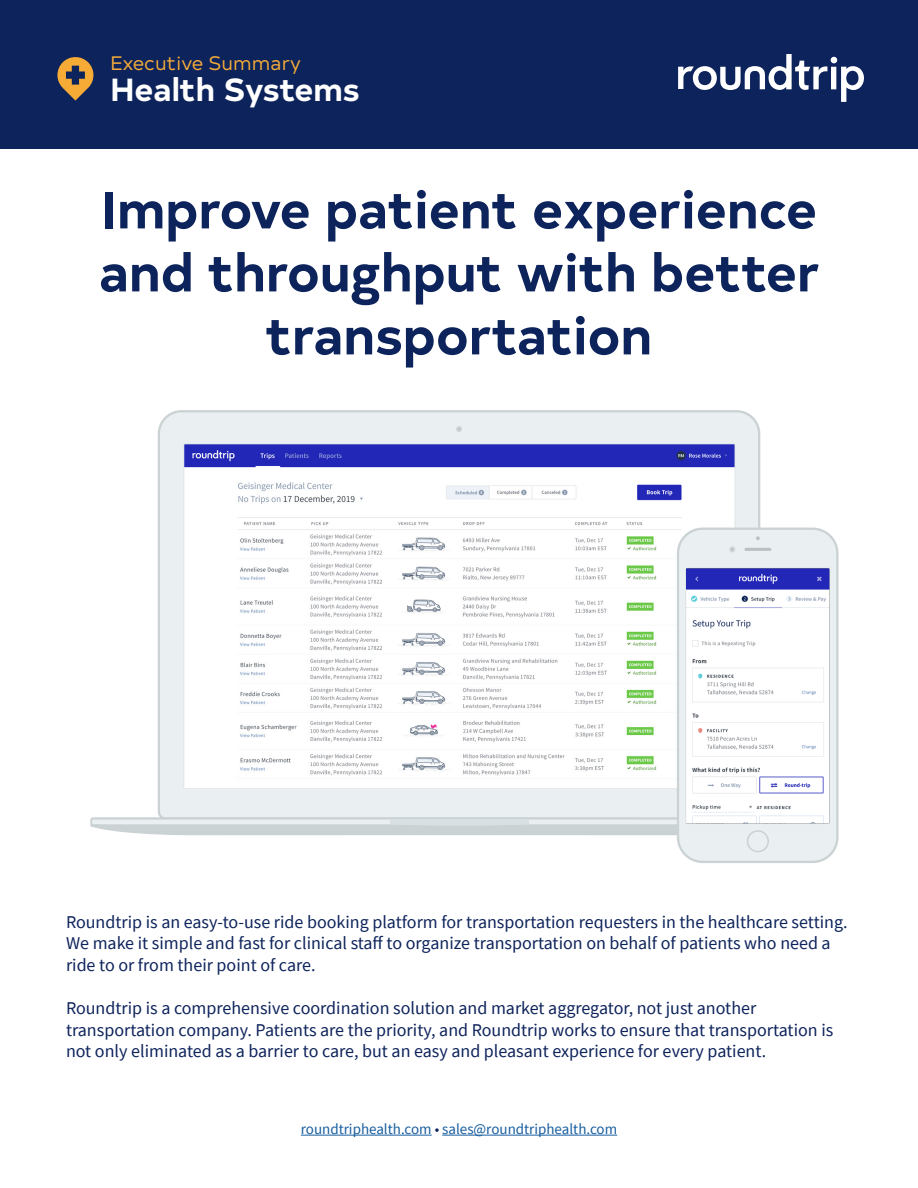
<style>
.page{position:relative;width:918px;height:1188px;background:#fff}
.page>*{position:absolute;margin:0;border:0;box-sizing:border-box;transform-origin:0 0}
.t1{font:700 52.5px/63px "Typold";color:#0d235b;text-align:center}
.t2{font:700 31.95px "Typold";color:#fff}
.t3{font:19.5px "Typold";color:#f8ad38}
.t4{font:18px/21.6px "Source Sans Pro";color:#0d235b}
.t5{font:15px "Source Sans Pro";color:#175d9e}
.s1{color:#0d235b}
</style>
<div class="page">
<svg style="left:157px;top:410px;width:604px;height:158px;background:#e7ecee"></svg>
<svg style="left:456px;top:426px;width:6px;height:6px"></svg>
<img style="left:184px;top:444px;width:551px;height:124px">
<div style="left:678px;top:529px;width:158px;height:331px;background:#eaeff1"></div>
<div style="left:677px;top:528px;width:162px;height:335px;border:2px solid #cbd2d4;border-radius:25px"></div>
<hr style="left:745px;top:548px;width:26px;height:3px;background:#bac1c3">
<svg style="left:729px;top:546px;width:6px;height:6px"></svg>
<svg style="left:756px;top:536px;width:4px;height:4px"></svg>
<div style="left:748px;top:831px;width:20px;height:21px;background:#eaeff1;border-radius:10px"></div>
<div style="left:747px;top:830px;width:22px;height:22px;border:2px solid #cbd2d4;border-radius:50%"></div>
<svg style="left:90px;top:568px;width:740px;height:268px"></svg>
<img style="left:686px;top:568px;width:143px;height:255px">
<hr style="left:301px;top:1135px;width:131px;height:1px;background:#175d9e">
<hr style="left:442px;top:1135px;width:175px;height:1px;background:#175d9e">
<div style="left:0;top:0;width:918px;height:148px;background:#0d235b"></div>
<svg style="left:678px;top:54px;width:186px;height:48px"></svg>
<svg style="left:57px;top:57px;width:37px;height:44px"></svg>
<p class="t3" style="left:110px;top:48px;width:192px">Executive Summary</p>
<p class="t2" style="left:110px;top:63px;width:251px">Health Systems</p>
<p class="t1" style="left:99px;top:173px;width:722px">Improve patient experience and throughput with better transportation</p>
<p class="t4" style="left:66px;top:911px;width:783px">Roundtrip is an easy-to-use ride booking platform for transportation requesters in the healthcare setting.<br>We make it simple and fast for clinical staff to organize transportation on behalf of patients who need a ride to or from their point of care.</p>
<p class="t4" style="left:66px;top:997px;width:769px">Roundtrip is a comprehensive coordination solution and market aggregator, not just another transportation company. Patients are the priority, and Roundtrip works to ensure that transportation is not only eliminated as a barrier to care, but an easy and pleasant experience for every patient.</p>
<p class="t5" style="left:301px;top:1119px;width:318px">roundtriphealth.com <span class="s1">•</span> sales@roundtriphealth.com</p>
</div>
